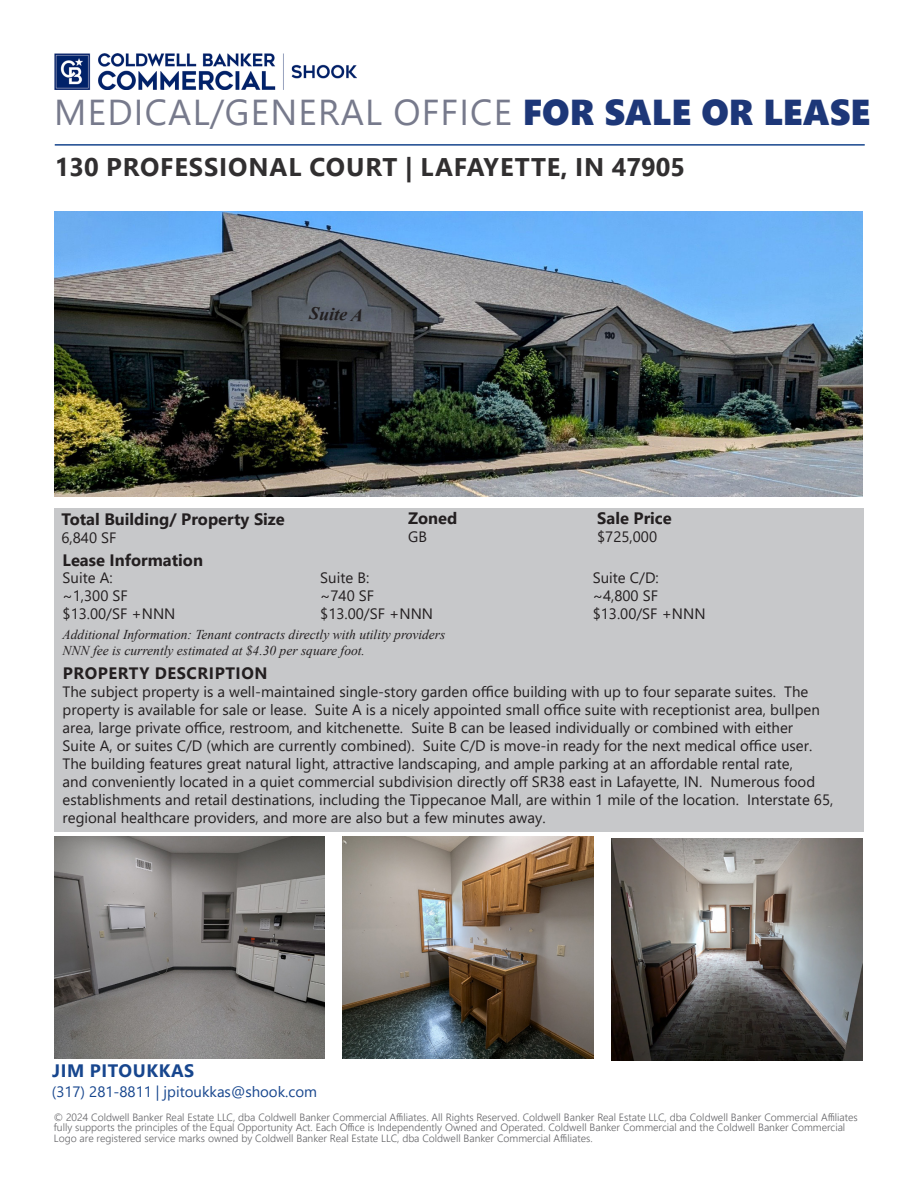
<style>
.page{position:relative;width:918px;height:1188px;background:#fff}
.page>*{position:absolute;margin:0;border:0;box-sizing:border-box;transform-origin:0 0}
.t1{font:36px "Segoe UI";letter-spacing:.035em;color:#777a8c}
.t2{font:700 25.5px "Segoe UI";letter-spacing:.035em;color:#312f30}
.t3{font:700 18px "Segoe UI";letter-spacing:.035em;color:#17468e}
.t4{font:italic 700 18px "Times New Roman";color:#231f20}
.t5{font:700 16.5px "Segoe UI";color:#231f20}
.t6{font:700 16.5px "Segoe UI";letter-spacing:.035em;color:#231f20}
.t7{font:15px/18px "Segoe UI";color:#231f20}
.t8{font:15px "Segoe UI";color:#17468e}
.t9{font:italic 13.5px "Times New Roman";color:#231f20}
.t10{font:300 10.5px/10.5px "Segoe UI";color:#636366}
.s1{font-family:"Segoe UI Black";color:#1d3778}
</style>
<div class="page">
<hr style="left:55px;top:144px;width:810px;height:2px;background:#17468e">
<img style="left:55px;top:54px;width:301px;height:36px">
<div style="left:54px;top:508px;width:810px;height:324px;background:#c7c8ca"></div>
<img style="left:54px;top:211px;width:809px;height:286px">
<img style="left:54px;top:836px;width:271px;height:223px">
<img style="left:342px;top:836px;width:252px;height:223px">
<img style="left:611px;top:838px;width:252px;height:223px">
<p class="t1" style="left:54px;top:79px;width:817px">MEDICAL/GENERAL OFFICE <span class="s1">FOR SALE OR LEASE</span></p>
<p class="t2" style="left:55px;top:143px;width:632px">130 PROFESSIONAL COURT | LAFAYETTE, IN 47905</p>
<p class="t4" style="left:310px;top:301px;width:55px;rotate:2deg">Suite A</p>
<p class="t5" style="left:62px;top:504px;width:225px">Total Building/ Property Size</p>
<p class="t7" style="left:62px;top:527px;width:56px">6,840 SF</p>
<p class="t5" style="left:63px;top:544px;width:142px">Lease Information</p>
<p class="t7" style="left:63px;top:568px;width:52px">Suite A:</p>
<p class="t7" style="left:63px;top:586px;width:67px">~1,300 SF</p>
<p class="t7" style="left:63px;top:604px;width:114px">$13.00/SF +NNN</p>
<p class="t5" style="left:408px;top:503px;width:51px">Zoned</p>
<p class="t7" style="left:408px;top:526px;width:20px">GB</p>
<p class="t7" style="left:320px;top:568px;width:50px">Suite B:</p>
<p class="t7" style="left:320px;top:586px;width:55px">~740 SF</p>
<p class="t7" style="left:320px;top:604px;width:114px">$13.00/SF +NNN</p>
<p class="t9" style="left:63px;top:625px;width:384px">Additional Information: Tenant contracts directly with utility providers</p>
<p class="t9" style="left:63px;top:641px;width:304px">NNN fee is currently estimated at $4.30 per square foot.</p>
<p class="t5" style="left:597px;top:503px;width:76px">Sale Price</p>
<p class="t7" style="left:597px;top:526px;width:61px">$725,000</p>
<p class="t7" style="left:593px;top:568px;width:68px">Suite C/D:</p>
<p class="t7" style="left:593px;top:586px;width:67px">~4,800 SF</p>
<p class="t7" style="left:593px;top:604px;width:114px">$13.00/SF +NNN</p>
<p class="t6" style="left:63px;top:658px;width:206px">PROPERTY DESCRIPTION</p>
<p class="t7" style="left:63px;top:682px;width:772px">The subject property is a well-maintained single-story garden office building with up to four separate suites. The property is available for sale or lease. Suite A is a nicely appointed small office suite with receptionist area, bullpen area, large private office, restroom, and kitchenette. Suite B can be leased individually or combined with either<br>Suite A, or suites C/D (which are currently combined). Suite C/D is move-in ready for the next medical office user.<br>The building features great natural light, attractive landscaping, and ample parking at an affordable rental rate,<br>and conveniently located in a quiet commercial subdivision directly off SR38 east in Lafayette, IN. Numerous food establishments and retail destinations, including the Tippecanoe Mall, are within 1 mile of the location. Interstate 65, regional healthcare providers, and more are also but a few minutes away.</p>
<p class="t3" style="left:52px;top:1054px;width:144px">JIM PITOUKKAS</p>
<p class="t8" style="left:52px;top:1077px;width:267px">(317) 281-8811 | jpitoukkas@shook.com</p>
<p class="t10" style="left:54px;top:1111px;width:805px">© 2024 Coldwell Banker Real Estate LLC, dba Coldwell Banker Commercial Affiliates. All Rights Reserved. Coldwell Banker Real Estate LLC, dba Coldwell Banker Commercial Affiliates fully supports the principles of the Equal Opportunity Act. Each Office is Independently Owned and Operated. Coldwell Banker Commercial and the Coldwell Banker Commercial<br>Logo are registered service marks owned by Coldwell Banker Real Estate LLC, dba Coldwell Banker Commercial Affiliates.</p>
</div>
